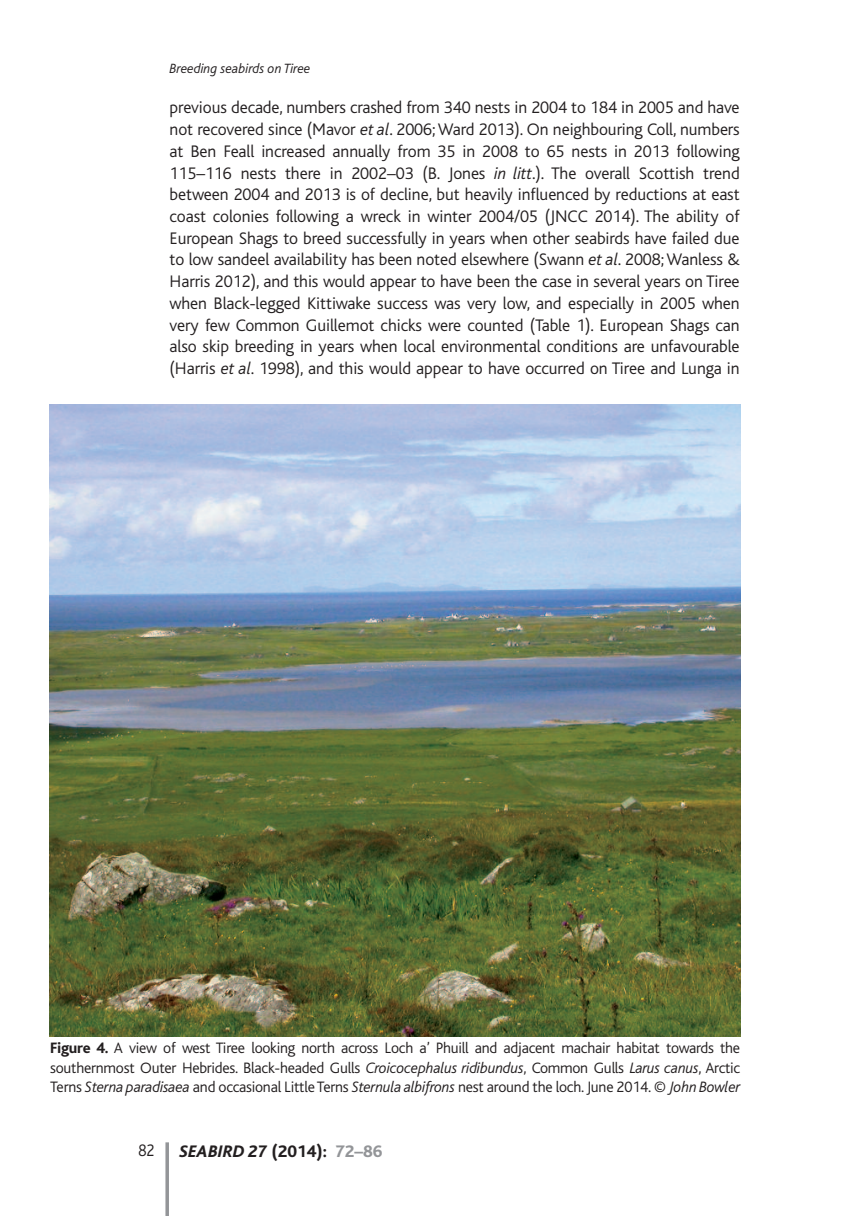
<style>
.page{position:relative;width:844px;height:1216px;background:#fff}
.page>*{position:absolute;margin:0;border:0;box-sizing:border-box;transform-origin:0 0}
.t1{font:300 17.5px/21.7px "Bliss";letter-spacing:-.005em;color:#231f20;text-align:justify}
.t2{font:italic 800 17.5px "Bliss";color:#231f20}
.t3{font:300 17.5px "Bliss";letter-spacing:-.005em;color:#231f20;scale:.9 1}
.t4{font:300 15.75px/19.2px "Bliss";letter-spacing:-.015em;color:#231f20;text-align:justify}
.t5{font:italic 300 14px "Bliss";color:#231f20}
.s1{font-style:italic}
.s2{font-weight:800}
.s3{font-style:normal}
.s4{font-style:normal;color:#939598}
</style>
<div class="page">
<svg style="left:165px;top:1142px;width:4px;height:73px"></svg>
<img style="left:50px;top:404px;width:690px;height:632px">
<p class="t5" style="left:169px;top:64px;width:142px">Breeding seabirds on Tiree</p>
<p class="t1" style="left:169px;top:98px;width:571px">previous decade, numbers crashed from 340 nests in 2004 to 184 in 2005 and have not recovered since (Mavor <span class="s1">et al</span>. 2006;Ward 2013). On neighbouring Coll, numbers at Ben Feall increased annually from 35 in 2008 to 65 nests in 2013 following 115–116 nests there in 2002–03 (B. Jones <span class="s1">in litt</span>.). The overall Scottish trend between 2004 and 2013 is of decline, but heavily influenced by reductions at east coast colonies following a wreck in winter 2004/05 (JNCC 2014). The ability of European Shags to breed successfully in years when other seabirds have failed due to low sandeel availability has been noted elsewhere (Swann <span class="s1">et al</span>. 2008;Wanless &amp; Harris 2012), and this would appear to have been the case in several years on Tiree when Black-legged Kittiwake success was very low, and especially in 2005 when very few Common Guillemot chicks were counted (Table 1). European Shags can also skip breeding in years when local environmental conditions are unfavourable (Harris <span class="s1">et al</span>. 1998), and this would appear to have occurred on Tiree and Lunga in</p>
<p class="t4" style="left:50px;top:1039px;width:691px"><span class="s2">Figure 4.</span> A view of west Tiree looking north across Loch a’ Phuill and adjacent machair habitat towards the southernmost Outer Hebrides. Black-headed Gulls <span class="s1">Croicocephalus ridibundus</span>, Common Gulls <span class="s1">Larus canus</span>, Arctic Terns <span class="s1">Sterna paradisaea</span> and occasional LittleTerns <span class="s1">Sternula albifrons</span> nest around the loch. June 2014. © <span class="s1">John Bowler</span></p>
<p class="t3" style="left:138px;top:1144px;width:20px">82</p>
<p class="t2" style="left:179px;top:1145px;width:204px">SEABIRD 27 <span class="s3">(2014):</span> <span class="s4">72–86</span></p>
</div>
